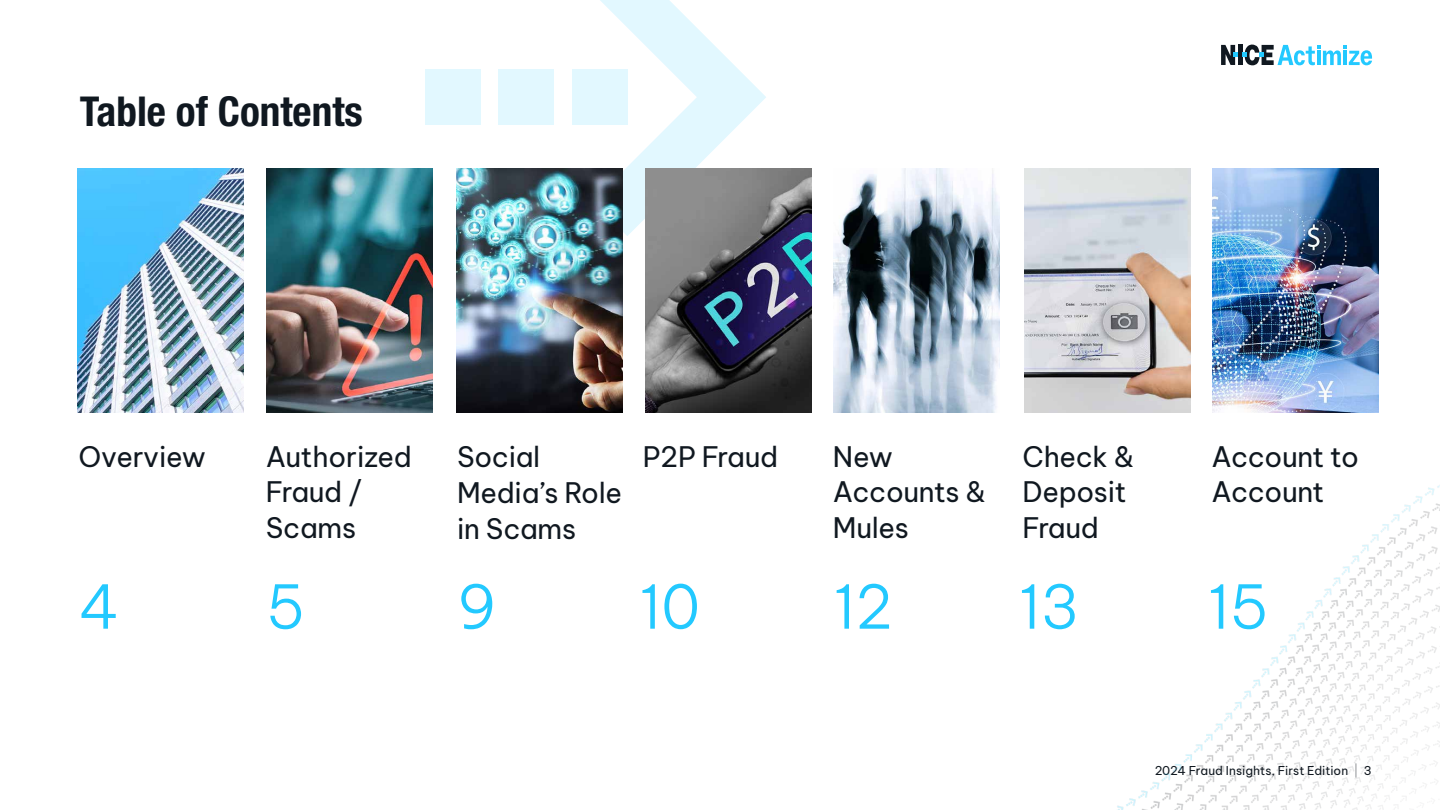
<style>
.page{position:relative;width:1440px;height:810px;background:#fff}
.page>*{position:absolute;margin:0;border:0;box-sizing:border-box;transform-origin:0 0}
.t1{font:300 60px "Be Vietnam Pro";letter-spacing:-.01em;color:#23c9ff}
.t2{font:700 condensed 41.25px "Helvetica Neue LT Pro";color:#101820}
.t3{font:27.75px/36px "Be Vietnam Pro";letter-spacing:-.01em;color:#101820}
.t4{font:12px "Be Vietnam Pro";color:#101820}
.s1{font-weight:100}
</style>
<div class="page">
<svg style="left:593px;top:0;width:173px;height:236px"></svg>
<div style="left:572px;top:70px;width:55px;height:55px;background:#e2f8ff"></div>
<div style="left:499px;top:70px;width:55px;height:55px;background:#e2f8ff"></div>
<div style="left:425px;top:70px;width:55px;height:55px;background:#e2f8ff"></div>
<img style="left:1117px;top:485px;width:323px;height:325px">
<svg style="left:1221px;top:45px;width:151px;height:20px"></svg>
<img style="left:78px;top:168px;width:166px;height:244px">
<img style="left:456px;top:168px;width:167px;height:244px">
<img style="left:266px;top:169px;width:167px;height:243px">
<img style="left:833px;top:168px;width:167px;height:244px">
<img style="left:1024px;top:168px;width:166px;height:244px">
<img style="left:1213px;top:168px;width:166px;height:244px">
<img style="left:645px;top:168px;width:166px;height:244px">
<h2 class="t2" style="left:80px;top:86px;width:285px">Table of Contents</h2>
<p class="t3" style="left:79px;top:436px;width:129px">Overview</p>
<p class="t3" style="left:266px;top:436px;width:147px">Authorized<br>Fraud /<br>Scams</p>
<p class="t3" style="left:457px;top:436px;width:166px">Social<br>Media’s Role in Scams</p>
<h1 class="t1" style="left:79px;top:558px;width:42px">4</h1>
<h1 class="t1" style="left:457px;top:558px;width:42px">9</h1>
<h1 class="t1" style="left:266px;top:558px;width:41px">5</h1>
<p class="t3" style="left:643px;top:436px;width:137px">P2P Fraud</p>
<h1 class="t1" style="left:640px;top:558px;width:62px">10</h1>
<p class="t3" style="left:833px;top:436px;width:155px">New<br>Accounts &amp;<br>Mules</p>
<h1 class="t1" style="left:834px;top:558px;width:60px">12</h1>
<p class="t3" style="left:1022px;top:436px;width:113px">Check &amp;<br>Deposit<br>Fraud</p>
<h1 class="t1" style="left:1019px;top:558px;width:62px">13</h1>
<p class="t3" style="left:1211px;top:436px;width:149px">Account to<br>Account</p>
<h1 class="t1" style="left:1208px;top:558px;width:62px">15</h1>
<p class="t4" style="left:1155px;top:761px;width:219px">2024 Fraud Insights, First Edition <span class="s1">|</span> 3</p>
</div>
